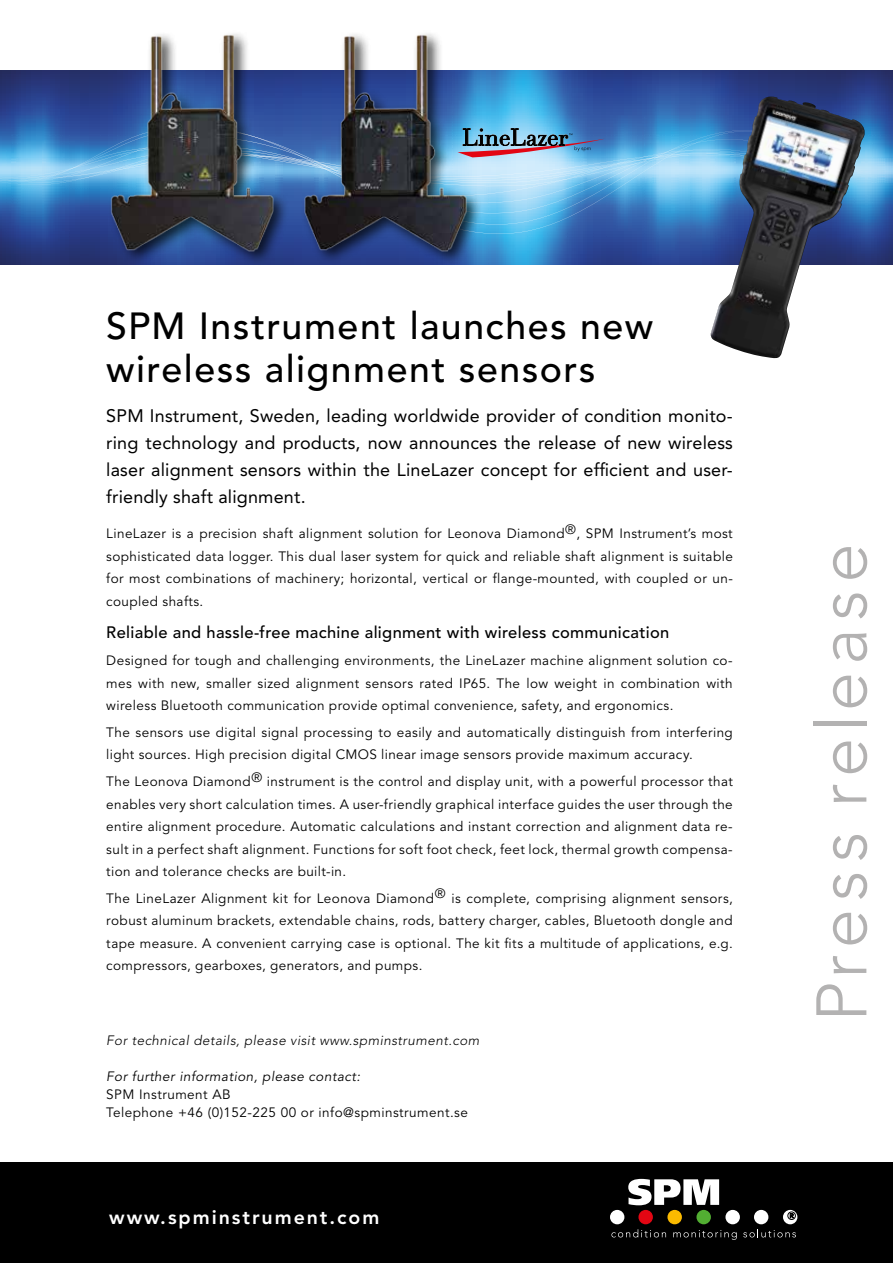
<style>
.page{position:relative;width:893px;height:1263px;background:#fff}
.page>*{position:absolute;margin:0;border:0;box-sizing:border-box;transform-origin:0 0}
.t1{font:300 70.8px "Avenir LT Std";letter-spacing:.095em;color:#b3b2b2}
.t2{font:500 37.5px/43.5px "Avenir LT Std";letter-spacing:.04em;color:#000}
.t3{font:800 19.5px "Avenir LT Std";letter-spacing:.1em;color:#fff}
.t4{font:18px/27px "Avenir LT Std";letter-spacing:.01em;color:#000;text-align:justify}
.t5{font:500 16.5px "Avenir LT Std";letter-spacing:.02em;color:#000}
.t6{font:13.5px/22.5px "Avenir LT Std";letter-spacing:.03em;color:#000;text-align:justify}
.t7{font:italic 300 13.5px "Avenir LT Std";letter-spacing:.035em;color:#000}
.t8{font:italic 13.5px "Avenir LT Std";letter-spacing:.035em;color:#000}
</style>
<div class="page">
<div style="left:0;top:1162px;width:893px;height:101px;background:#000"></div>
<svg style="left:628px;top:1179px;width:91px;height:26px"></svg>
<div style="left:610px;top:1210px;width:14px;height:14px;background:#fff;border-radius:50%"></div>
<div style="left:754px;top:1210px;width:14px;height:14px;background:#fff;border-radius:50%"></div>
<div style="left:696px;top:1210px;width:15px;height:14px;background:#52ae32;border-radius:50%"></div>
<div style="left:667px;top:1210px;width:15px;height:14px;background:#fbba00;border-radius:50%"></div>
<div style="left:638px;top:1210px;width:15px;height:14px;background:#e30613;border-radius:50%"></div>
<div style="left:725px;top:1210px;width:15px;height:14px;background:#fff;border-radius:50%"></div>
<div style="left:783px;top:1210px;width:14px;height:14px;background:#fff;border-radius:50%"></div>
<div style="left:787px;top:1211px;width:9px;height:9px;border:1px solid #000;border-radius:50%"></div>
<svg style="left:790px;top:1213px;width:4px;height:5px"></svg>
<svg style="left:611px;top:1229px;width:55px;height:8px"></svg>
<svg style="left:673px;top:1230px;width:64px;height:10px"></svg>
<svg style="left:743px;top:1229px;width:53px;height:8px"></svg>
<svg style="left:0;top:71px;width:893px;height:193px;background:#2e589d"></svg>
<svg style="left:0;top:125px;width:893px;height:112px;background:#3c78ba"></svg>
<svg style="left:0;top:197px;width:893px;height:7px;background:#529cd3"></svg>
<img style="left:106px;top:33px;width:366px;height:232px">
<img style="left:710px;top:97px;width:156px;height:261px">
<img style="left:0;top:128px;width:893px;height:69px">
<h2 class="t2" style="left:106px;top:305px;width:548px">SPM Instrument launches new wireless alignment sensors</h2>
<p class="t4" style="left:106px;top:402px;width:628px">SPM Instrument, Sweden, leading worldwide provider of condition monito&shy;ring technology and products, now announces the release of new wireless laser alignment sensors within the LineLazer concept for efficient and user&shy;friendly shaft alignment.</p>
<p class="t6" style="left:106px;top:523px;width:628px">LineLazer is a precision shaft alignment solution for Leonova Diamond®, SPM Instrument’s most sophisticated data logger. This dual laser system for quick and reliable shaft alignment is suitable for most combinations of machinery; horizontal, vertical or flange-mounted, with coupled or un&shy;coupled shafts.</p>
<p class="t5" style="left:106px;top:623px;width:565px">Reliable and hassle-free machine alignment with wireless communication</p>
<p class="t6" style="left:106px;top:649px;width:628px">Designed for tough and challenging environments, the LineLazer machine alignment solution co&shy;mes with new, smaller sized alignment sensors rated IP65. The low weight in combination with wireless Bluetooth communication provide optimal convenience, safety, and ergonomics.</p>
<p class="t6" style="left:106px;top:721px;width:628px">The sensors use digital signal processing to easily and automatically distinguish from interfering light sources. High precision digital CMOS linear image sensors provide maximum accuracy.</p>
<p class="t6" style="left:106px;top:771px;width:628px">The Leonova Diamond® instrument is the control and display unit, with a powerful processor that enables very short calculation times. A user-friendly graphical interface guides the user through the entire alignment procedure. Automatic calculations and instant correction and alignment data re&shy;sult in a perfect shaft alignment. Functions for soft foot check, feet lock, thermal growth compensa&shy;tion and tolerance checks are built-in.</p>
<p class="t6" style="left:106px;top:887px;width:628px">The LineLazer Alignment kit for Leonova Diamond® is complete, comprising alignment sensors, robust aluminum brackets, extendable chains, rods, battery charger, cables, Bluetooth dongle and tape measure. A convenient carrying case is optional. The kit fits a multitude of applications, e.g. compressors, gearboxes, generators, and pumps.</p>
<p class="t7" style="left:106px;top:1033px;width:375px">For technical details, please visit www.spminstrument.com</p>
<p class="t8" style="left:106px;top:1069px;width:255px">For further information, please contact:</p>
<p class="t6" style="left:106px;top:1086px;width:363px;line-height:18px">SPM Instrument AB<br>Telephone +46 (0)152-225 00 or info@spminstrument.se</p>
<h3 class="t3" style="left:109px;top:1205px;width:272px">www.spminstrument.com</h3>
<h1 class="t1" style="left:800px;top:1022px;width:480px;rotate:-90deg">Press release</h1>
</div>
